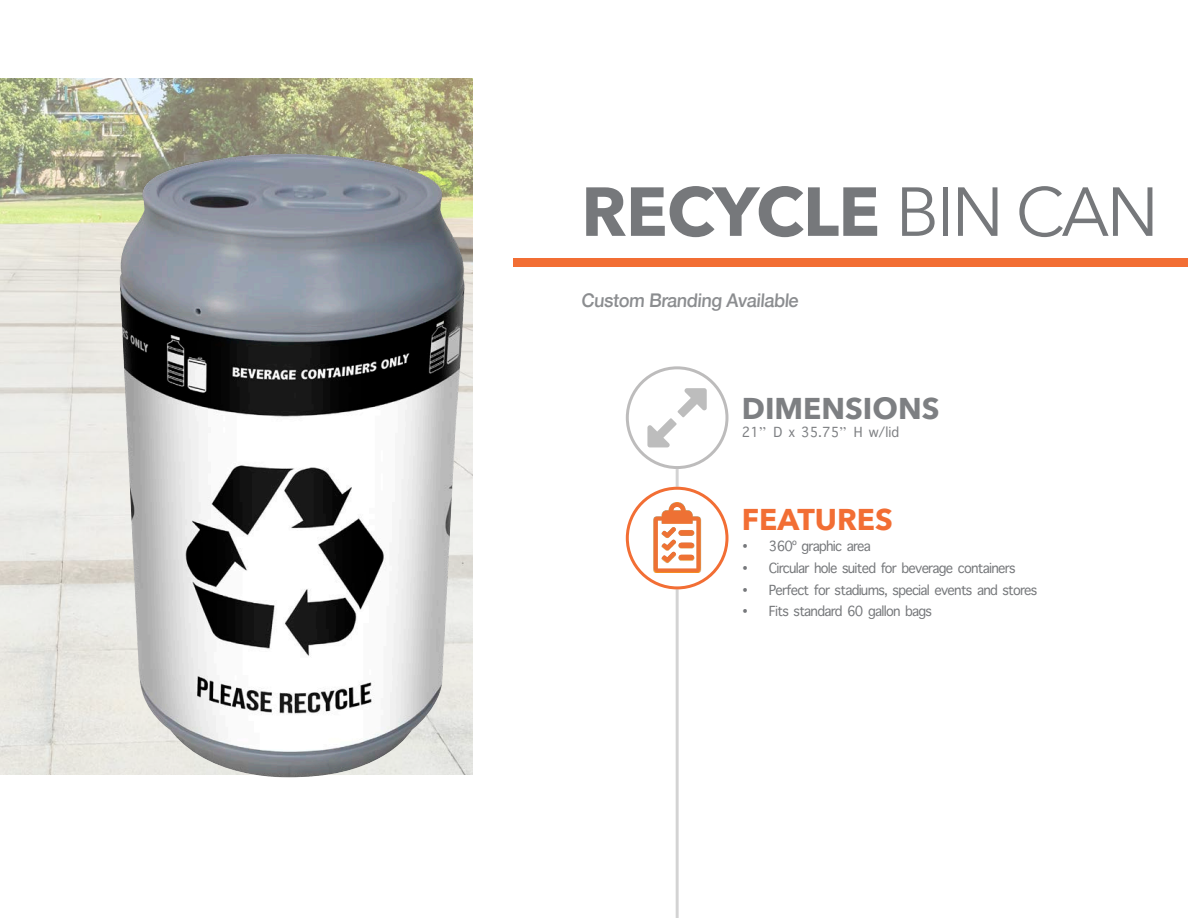
<style>
.page{position:relative;width:1188px;height:918px;background:#fff}
.page>*{position:absolute;margin:0;border:0;box-sizing:border-box;transform-origin:0 0}
.t1{font:700 68.55px "Avenir Next";letter-spacing:-.01em;color:#76787b}
.t2{font:700 30px "Avenir Next";color:#7d7f82}
.t3{font:700 30px "Avenir Next";color:#f26e34}
.t4{font:18.9px "Apple Symbols";color:#76787b;scale:.95 1}
.t5{font:500 18.9px "Helvetica Neue";color:#818386;scale:.95 1}
.t6{font:18.9px "Apple Symbols";color:#7d7f82;scale:.95 1}
.s1{font-weight:400}
</style>
<div class="page">
<img style="left:0;top:79px;width:473px;height:695px">
<div style="left:513px;top:258px;width:675px;height:8px;background:#f26e34"></div>
<img style="left:115px;top:154px;width:351px;height:624px">
<div style="left:626px;top:487px;width:102px;height:102px;border:3px solid #f26e34;border-radius:50%"></div>
<hr style="left:676px;top:469px;width:3px;height:18px;background:#231f20">
<hr style="left:676px;top:589px;width:3px;height:329px;background:#231f20">
<svg style="left:647px;top:388px;width:60px;height:59px"></svg>
<img style="left:653px;top:518px;width:49px;height:54px">
<div style="left:626px;top:366px;width:102px;height:103px;border:3px solid #231f20;border-radius:50%"></div>
<svg style="left:654px;top:503px;width:47px;height:69px"></svg>
<p class="t1" style="left:581px;top:153px;width:579px">RECYCLE <span class="s1">BIN CAN</span></p>
<p class="t5" style="left:581px;top:285px;width:233px">Custom Branding Available</p>
<p class="t2" style="left:742px;top:383px;width:199px">DIMENSIONS</p>
<p class="t6" style="left:801px;top:419px;width:93px">✓ ★●</p>
<p class="t3" style="left:742px;top:493px;width:152px">FEATURES</p>
<p class="t4" style="left:742px;top:555px;width:192px">• ◆● □●▲◆▼ □ ❖</p>
<p class="t4" style="left:964px;top:555px;width:56px">□■▼ ■ ▲</p>
<p class="t4" style="left:742px;top:576px;width:9px">•</p>
<p class="t4" style="left:804px;top:576px;width:102px">▼□▲▼ ◆▲▲</p>
<p class="t4" style="left:927px;top:576px;width:118px">● ❖■▼▲ ■ ▲▼□ ▲</p>
<p class="t4" style="left:742px;top:598px;width:82px">• ▼▲▲▼■</p>
<p class="t4" style="left:881px;top:598px;width:22px">●●□■</p>
</div>
